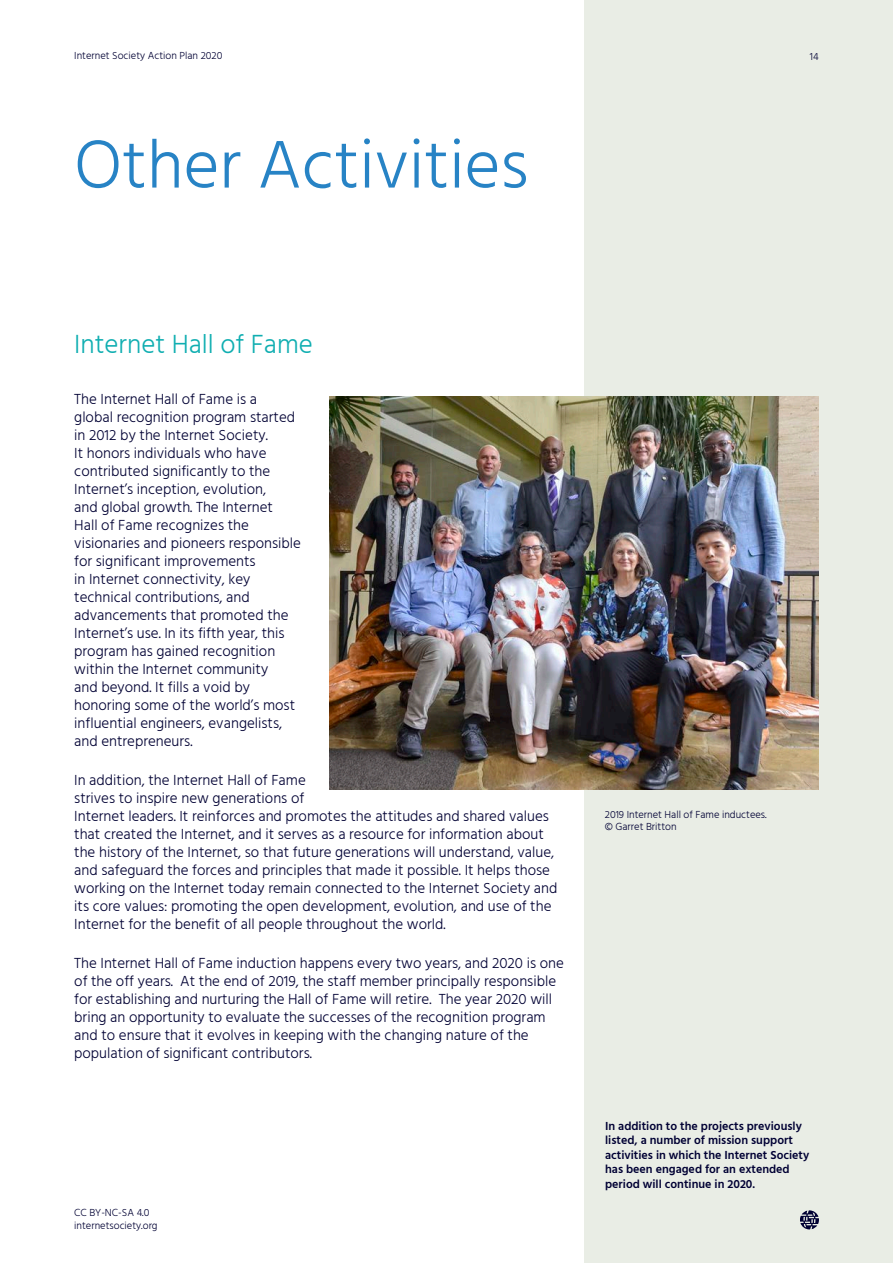
<style>
.page{position:relative;width:893px;height:1263px;background:#fff}
.page>*{position:absolute;margin:0;border:0;box-sizing:border-box;transform-origin:0 0}
.t1{font:300 69px "Hind";color:#2783c5}
.Sub_heading{font:300 27px "Hind";color:#10aeb1}
.Body_copy{font:300 15px/18px "Hind";color:#003}
.Side_Bar{font:600 12px/14.4px "Hind";color:#003}
.Photo_Caption{font:300 10.5px/12.6px "Hind";color:#003}
</style>
<div class="page">
<div style="left:584px;top:0;width:309px;height:1263px;background:#e9ede5"></div>
<img style="left:329px;top:396px;width:490px;height:393px">
<svg style="left:800px;top:1210px;width:19px;height:19px"></svg>
<p class="Photo_Caption" style="left:74px;top:50px;width:150px">Internet Society Action Plan 2020</p>
<p class="t1" style="left:74px;top:119px;width:456px">Other Activities</p>
<p class="Photo_Caption" style="left:810px;top:51px;width:10px">14</p>
<p class="Sub_heading" style="left:74px;top:326px;width:240px">Internet Hall of Fame</p>
<p class="Body_copy" style="left:74px;top:391px;width:228px">The Internet Hall of Fame is a<br>global recognition program started in 2012 by the Internet Society.<br>It honors individuals who have contributed significantly to the<br>Internet’s inception, evolution,<br>and global growth. The Internet<br>Hall of Fame recognizes the visionaries and pioneers responsible for significant improvements<br>in Internet connectivity, key technical contributions, and advancements that promoted the<br>Internet’s use. In its fifth year, this program has gained recognition within the Internet community<br>and beyond. It fills a void by honoring some of the world’s most influential engineers, evangelists, and entrepreneurs.</p>
<p class="Body_copy" style="left:74px;top:772px;width:485px">In addition, the Internet Hall of Fame<br>strives to inspire new generations of<br>Internet leaders. It reinforces and promotes the attitudes and shared values that created the Internet, and it serves as a resource for information about the history of the Internet, so that future generations will understand, value, and safeguard the forces and principles that made it possible. It helps those working on the Internet today remain connected to the Internet Society and its core values: promoting the open development, evolution, and use of the Internet for the benefit of all people throughout the world.</p>
<p class="Body_copy" style="left:74px;top:955px;width:491px">The Internet Hall of Fame induction happens every two years, and 2020 is one of the off years. At the end of 2019, the staff member principally responsible for establishing and nurturing the Hall of Fame will retire. The year 2020 will bring an opportunity to evaluate the successes of the recognition program and to ensure that it evolves in keeping with the changing nature of the population of significant contributors.</p>
<p class="Photo_Caption" style="left:74px;top:1207px;width:85px">CC BY-NC-SA 4.0 internetsociety.org</p>
<p class="Photo_Caption" style="left:605px;top:808px;width:163px">2019 Internet Hall of Fame inductees.</p>
<p class="Photo_Caption" style="left:605px;top:821px;width:73px">© Garret Britton</p>
<p class="Side_Bar" style="left:605px;top:1119px;width:206px">In addition to the projects previously listed, a number of mission support activities in which the Internet Society has been engaged for an extended period will continue in 2020.</p>
</div>
